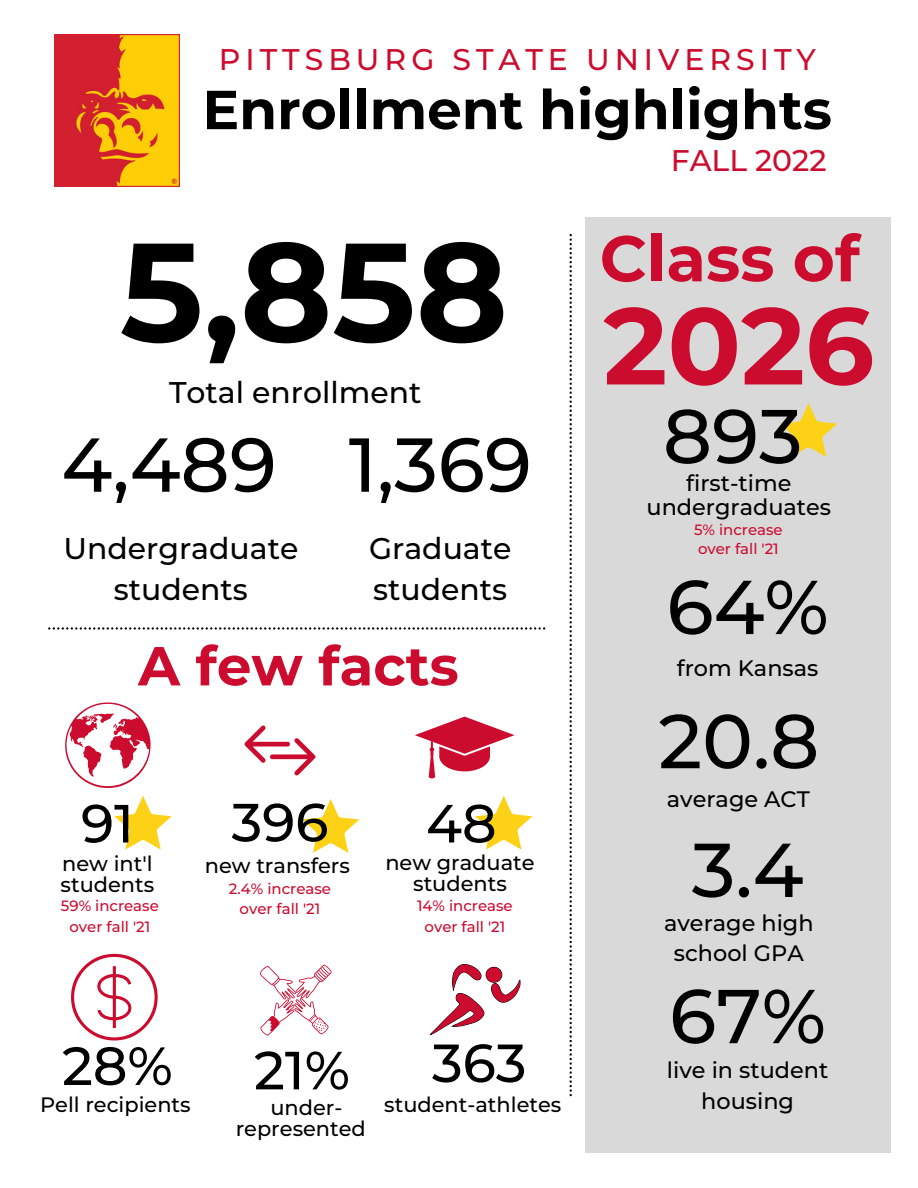
<style>
.page{position:relative;width:918px;height:1188px;background:#fff}
.page>*{position:absolute;margin:0;border:0;box-sizing:border-box;transform-origin:0 0}
.t1{font:700 140.1px "Montserrat";color:#000}
.t2{font:700 108.6px "Montserrat";color:#cc0c2f}
.t3{font:500 76.2px "Montserrat";color:#000}
.t4{font:700 64.35px "Montserrat";color:#cc0c2f}
.t5{font:700 54.9px "Montserrat";color:#000}
.t6{font:700 54.9px "Montserrat";color:#cc0c2f}
.t7{font:500 53.7px "Montserrat";color:#000}
.t8{font:500 29.85px/41.1px "Montserrat";color:#000;text-align:center}
.t9{font:500 29.85px "Montserrat";letter-spacing:.165em;color:#cc0c2f}
.t10{font:500 29.85px "Montserrat";color:#cc0c2f}
.t11{font:500 22.35px/30.3px "Montserrat";color:#000;text-align:center}
.t12{font:500 20.85px/21.3px "Montserrat";color:#000;text-align:center}
.t13{font:500 14.85px/20.2px "Montserrat";color:#cc0c2f;text-align:center}
</style>
<div class="page">
<img style="left:55px;top:34px;width:125px;height:152px">
<svg style="left:570px;top:234px;width:2px;height:862px"></svg>
<svg style="left:245px;top:725px;width:70px;height:50px"></svg>
<svg style="left:65px;top:702px;width:86px;height:86px"></svg>
<svg style="left:260px;top:965px;width:72px;height:71px"></svg>
<svg style="left:48px;top:627px;width:497px;height:3px"></svg>
<svg style="left:71px;top:954px;width:87px;height:86px"></svg>
<div style="left:585px;top:217px;width:306px;height:936px;background:#d9d9d9"></div>
<svg style="left:780px;top:403px;width:57px;height:54px"></svg>
<svg style="left:302px;top:799px;width:57px;height:54px"></svg>
<svg style="left:114px;top:796px;width:58px;height:54px"></svg>
<svg style="left:430px;top:964px;width:90px;height:71px"></svg>
<svg style="left:475px;top:796px;width:57px;height:54px"></svg>
<svg style="left:415px;top:717px;width:100px;height:61px"></svg>
<h3 class="t9" style="left:219px;top:42px;width:599px">PITTSBURG STATE UNIVERSITY</h3>
<h3 class="t5" style="left:202px;top:76px;width:631px">Enrollment highlights</h3>
<h3 class="t10" style="left:671px;top:142px;width:157px">FALL 2022</h3>
<h1 class="t1" style="left:120px;top:206px;width:390px">5,858</h1>
<h3 class="t8" style="left:169px;top:372px;width:254px">Total enrollment</h3>
<h3 class="t3" style="left:61px;top:418px;width:472px">4,489 1,369</h3>
<h3 class="t8" style="left:63px;top:528px;width:236px">Undergraduate students</h3>
<h3 class="t8" style="left:369px;top:528px;width:144px;text-align:left">Graduate students</h3>
<h3 class="t6" style="left:138px;top:632px;width:322px">A few facts</h3>
<h3 class="t7" style="left:81px;top:791px;width:54px">91</h3>
<p class="t12" style="left:61px;top:853px;width:95px;text-align:left">new int'l students</p>
<p class="t13" style="left:61px;top:896px;width:99px">59% increase over fall '21</p>
<h3 class="t7" style="left:231px;top:789px;width:98px">396</h3>
<p class="t12" style="left:205px;top:855px;width:147px">new transfers</p>
<p class="t13" style="left:229px;top:879px;width:104px">2.4% increase over fall '21</p>
<h3 class="t7" style="left:426px;top:791px;width:72px">48</h3>
<p class="t12" style="left:385px;top:852px;width:151px">new graduate students</p>
<p class="t13" style="left:417px;top:896px;width:97px">14% increase over fall '21</p>
<h3 class="t7" style="left:62px;top:1033px;width:112px">28%</h3>
<p class="t12" style="left:40px;top:1094px;width:152px">Pell recipients</p>
<h3 class="t7" style="left:254px;top:1037px;width:97px">21%</h3>
<p class="t12" style="left:236px;top:1097px;width:132px">under&shy;represented</p>
<h3 class="t7" style="left:432px;top:1030px;width:96px">363</h3>
<p class="t12" style="left:384px;top:1094px;width:179px">student-athletes</p>
<h3 class="t4" style="left:600px;top:219px;width:262px">Class of</h3>
<h2 class="t2" style="left:603px;top:279px;width:272px">2026</h2>
<h3 class="t3" style="left:663px;top:390px;width:141px">893</h3>
<p class="t11" style="left:647px;top:472px;width:186px;line-height:23.7px">first-time undergraduates</p>
<p class="t13" style="left:694px;top:520px;width:90px;line-height:19.2px;text-align:left">5% increase over fall '21</p>
<h3 class="t3" style="left:667px;top:560px;width:164px">64%</h3>
<p class="t11" style="left:677px;top:653px;width:143px">from Kansas</p>
<h3 class="t3" style="left:658px;top:694px;width:162px">20.8</h3>
<p class="t11" style="left:667px;top:783px;width:145px">average ACT</p>
<h3 class="t3" style="left:692px;top:823px;width:113px">3.4</h3>
<p class="t11" style="left:664px;top:908px;width:151px">average high school GPA</p>
<h3 class="t3" style="left:669px;top:969px;width:158px">67%</h3>
<p class="t11" style="left:667px;top:1055px;width:163px">live in student housing</p>
</div>
